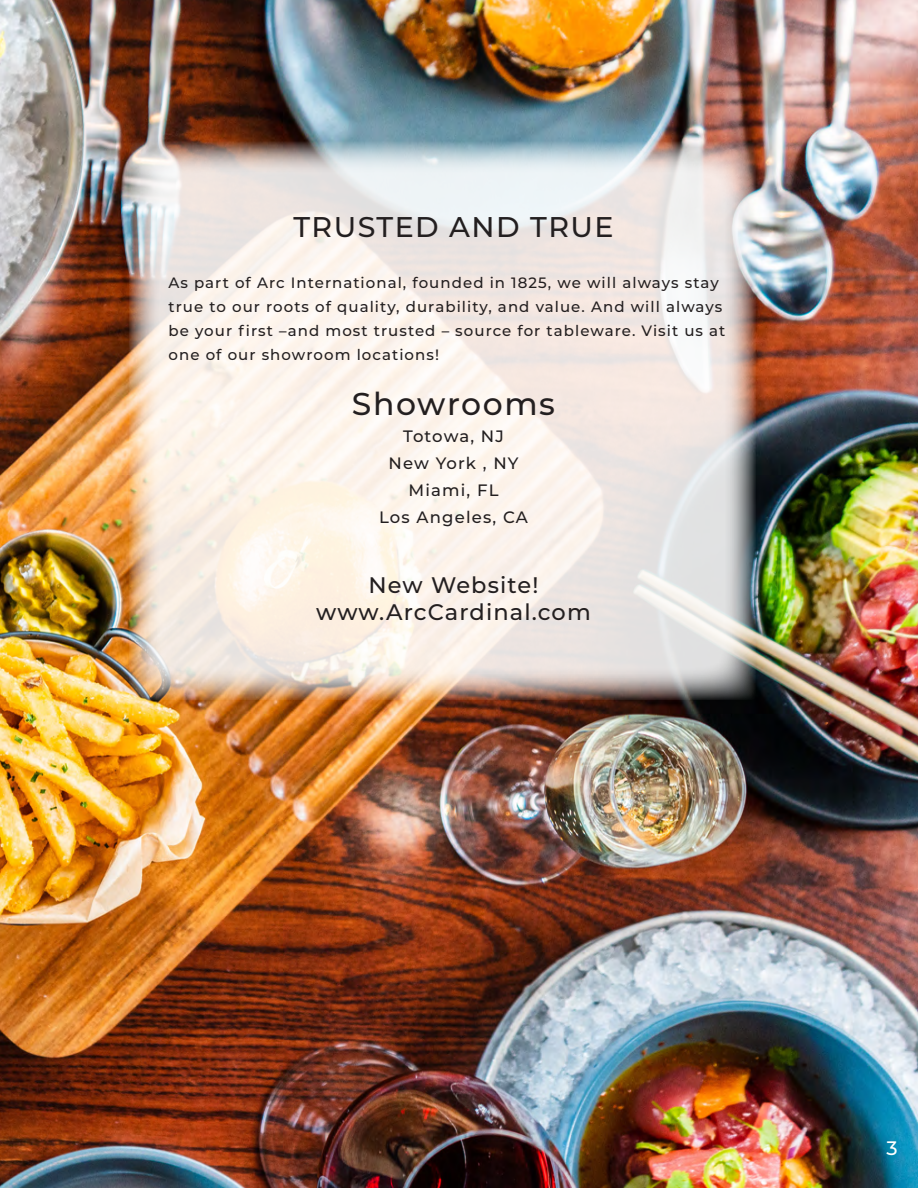
<style>
.page{position:relative;width:918px;height:1188px;background:#fff}
.page>*{position:absolute;margin:0;border:0;box-sizing:border-box;transform-origin:0 0}
.t1{font:500 31.5px "Montserrat";color:#231f20}
.t2{font:500 28.5px "Montserrat";letter-spacing:.05em;color:#231f20}
.t3{font:500 22.5px "Montserrat";letter-spacing:.05em;color:#231f20}
.t4{font:500 19.5px "Montserrat";color:#fff}
.t5{font:500 16.5px "Montserrat";letter-spacing:.07em;color:#231f20}
.t6{font:500 15px/24px "Montserrat";letter-spacing:.07em;color:#231f20}
</style>
<div class="page">
<img style="left:0;top:0;width:918px;height:1188px">
<svg style="left:130px;top:141px;width:626px;height:559px"></svg>
<p class="t2" style="left:293px;top:207px;width:322px">TRUSTED AND TRUE</p>
<p class="t6" style="left:168px;top:270px;width:559px">As part of Arc International, founded in 1825, we will always stay true to our roots of quality, durability, and value. And will always be your first –and most trusted – source for tableware. Visit us at one of our showroom locations!</p>
<p class="t1" style="left:352px;top:382px;width:205px">Showrooms</p>
<p class="t5" style="left:403px;top:424px;width:102px">Totowa, NJ</p>
<p class="t5" style="left:388px;top:451px;width:132px">New York , NY</p>
<p class="t5" style="left:409px;top:478px;width:91px">Miami, FL</p>
<p class="t5" style="left:379px;top:505px;width:150px">Los Angeles, CA</p>
<p class="t3" style="left:369px;top:570px;width:171px">New Website!</p>
<p class="t3" style="left:316px;top:597px;width:276px">www.ArcCardinal.com</p>
<p class="t4" style="left:886px;top:1135px;width:13px">3</p>
</div>
